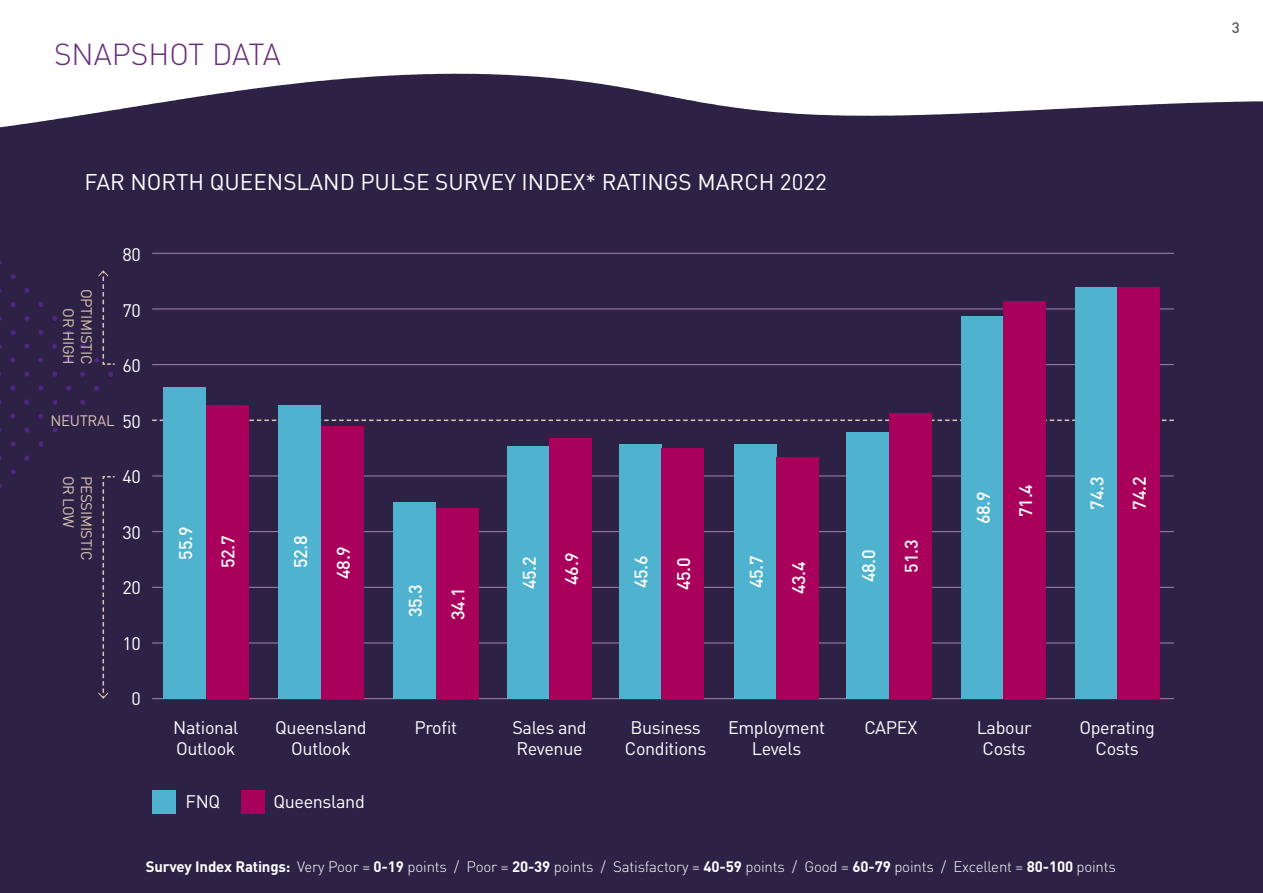
<style>
.page{position:relative;width:1263px;height:893px;background:#fff}
.page>*{position:absolute;margin:0;border:0;box-sizing:border-box;transform-origin:0 0}
.t1{font:300 30px "DIN";color:#682a7b}
.t2{font:22.5px "DIN";color:#fff}
.t3{font:18px/21.6px "DIN";letter-spacing:-.02em;color:#fff;text-align:center}
.t4{font:500 18px "DIN";letter-spacing:-.02em;color:#fff}
.t5{font:300 15px "DIN";letter-spacing:-.01em;color:#fff}
.t6{font:15px/18px "DIN";letter-spacing:-.02em;color:#dac6b3;text-align:right}
.t7{font:500 15px "DIN";color:#58595b}
.s1{font-weight:700}
</style>
<div class="page">
<div style="left:0;top:132px;width:1263px;height:761px;background:#2e2146"></div>
<svg style="left:11px;top:469px;width:5px;height:5px"></svg>
<svg style="left:11px;top:442px;width:5px;height:4px"></svg>
<svg style="left:24px;top:455px;width:5px;height:6px"></svg>
<svg style="left:10px;top:413px;width:5px;height:5px"></svg>
<svg style="left:24px;top:427px;width:6px;height:6px"></svg>
<svg style="left:38px;top:441px;width:5px;height:6px"></svg>
<svg style="left:10px;top:330px;width:6px;height:5px"></svg>
<svg style="left:10px;top:302px;width:5px;height:5px"></svg>
<svg style="left:25px;top:316px;width:5px;height:5px"></svg>
<svg style="left:11px;top:274px;width:5px;height:5px"></svg>
<svg style="left:25px;top:288px;width:4px;height:5px"></svg>
<svg style="left:39px;top:302px;width:5px;height:5px"></svg>
<svg style="left:10px;top:358px;width:6px;height:5px"></svg>
<svg style="left:24px;top:371px;width:5px;height:6px"></svg>
<svg style="left:38px;top:385px;width:6px;height:6px"></svg>
<svg style="left:10px;top:385px;width:6px;height:6px"></svg>
<svg style="left:24px;top:399px;width:5px;height:6px"></svg>
<svg style="left:38px;top:414px;width:5px;height:5px"></svg>
<svg style="left:53px;top:427px;width:5px;height:5px"></svg>
<svg style="left:53px;top:400px;width:5px;height:5px"></svg>
<svg style="left:66px;top:414px;width:5px;height:5px"></svg>
<svg style="left:24px;top:344px;width:5px;height:5px"></svg>
<svg style="left:38px;top:358px;width:5px;height:5px"></svg>
<svg style="left:52px;top:371px;width:5px;height:6px"></svg>
<svg style="left:66px;top:385px;width:6px;height:6px"></svg>
<svg style="left:80px;top:400px;width:5px;height:5px"></svg>
<svg style="left:38px;top:330px;width:5px;height:5px"></svg>
<svg style="left:52px;top:343px;width:5px;height:6px"></svg>
<svg style="left:66px;top:358px;width:5px;height:5px"></svg>
<svg style="left:80px;top:372px;width:6px;height:5px"></svg>
<svg style="left:94px;top:386px;width:6px;height:5px"></svg>
<svg style="left:52px;top:316px;width:6px;height:5px"></svg>
<svg style="left:66px;top:329px;width:5px;height:6px"></svg>
<svg style="left:80px;top:344px;width:5px;height:5px"></svg>
<svg style="left:108px;top:372px;width:5px;height:5px"></svg>
<hr style="left:152px;top:643px;width:1022px;height:1px;background:#a284ad">
<hr style="left:152px;top:587px;width:1022px;height:1px;background:#a284ad">
<hr style="left:152px;top:531px;width:1022px;height:1px;background:#a284ad">
<hr style="left:152px;top:476px;width:1022px;height:1px;background:#a284ad">
<svg style="left:152px;top:420px;width:1022px;height:1px"></svg>
<hr style="left:152px;top:309px;width:1022px;height:1px;background:#a284ad">
<hr style="left:152px;top:698px;width:1022px;height:1px;background:#a284ad">
<hr style="left:152px;top:364px;width:1022px;height:1px;background:#a284ad">
<hr style="left:152px;top:253px;width:1022px;height:1px;background:#a284ad">
<svg style="left:98px;top:476px;width:17px;height:223px"></svg>
<svg style="left:94px;top:270px;width:21px;height:95px"></svg>
<svg style="left:0;top:74px;width:1263px;height:58px;fill:#2e2146"></svg>
<div style="left:163px;top:387px;width:43px;height:312px;background:#4fb3cf"></div>
<div style="left:278px;top:405px;width:43px;height:294px;background:#4fb3cf"></div>
<div style="left:393px;top:502px;width:43px;height:197px;background:#4fb3cf"></div>
<div style="left:507px;top:446px;width:42px;height:253px;background:#4fb3cf"></div>
<div style="left:619px;top:445px;width:42px;height:254px;background:#4fb3cf"></div>
<div style="left:734px;top:445px;width:42px;height:254px;background:#4fb3cf"></div>
<div style="left:846px;top:432px;width:43px;height:267px;background:#4fb3cf"></div>
<div style="left:961px;top:317px;width:42px;height:382px;background:#4fb3cf"></div>
<div style="left:1075px;top:287px;width:42px;height:412px;background:#4fb3cf"></div>
<div style="left:206px;top:405px;width:42px;height:294px;background:#a8005b"></div>
<div style="left:321px;top:426px;width:42px;height:273px;background:#a8005b"></div>
<div style="left:436px;top:508px;width:42px;height:191px;background:#a8005b"></div>
<div style="left:549px;top:438px;width:43px;height:261px;background:#a8005b"></div>
<div style="left:661px;top:449px;width:43px;height:250px;background:#a8005b"></div>
<div style="left:776px;top:457px;width:43px;height:242px;background:#a8005b"></div>
<div style="left:1003px;top:302px;width:43px;height:397px;background:#a8005b"></div>
<div style="left:889px;top:413px;width:43px;height:286px;background:#a8005b"></div>
<div style="left:1117px;top:287px;width:43px;height:412px;background:#a8005b"></div>
<div style="left:152px;top:790px;width:24px;height:24px;background:#4fb3cf"></div>
<div style="left:241px;top:790px;width:24px;height:24px;background:#a8005b"></div>
<h1 class="t1" style="left:54px;top:36px;width:228px">SNAPSHOT DATA</h1>
<p class="t2" style="left:85px;top:168px;width:744px">FAR NORTH QUEENSLAND PULSE SURVEY INDEX* RATINGS MARCH 2022</p>
<p class="t6" style="left:96px;top:289px;width:78px;rotate:90deg">OPTIMISTIC<br>OR HIGH</p>
<p class="t3" style="left:123px;top:244px;width:20px">80</p>
<p class="t3" style="left:123px;top:299px;width:20px">70</p>
<p class="t3" style="left:123px;top:355px;width:20px">60</p>
<p class="t6" style="left:50px;top:411px;width:66px">NEUTRAL</p>
<p class="t3" style="left:123px;top:410px;width:20px">50</p>
<p class="t6" style="left:78px;top:476px;width:54px;rotate:90deg">OR LOW</p>
<p class="t6" style="left:96px;top:476px;width:86px;rotate:90deg">PESSIMISTIC</p>
<p class="t3" style="left:123px;top:466px;width:20px">40</p>
<p class="t3" style="left:123px;top:521px;width:20px">30</p>
<p class="t3" style="left:123px;top:577px;width:20px">20</p>
<p class="t3" style="left:123px;top:632px;width:20px">10</p>
<p class="t3" style="left:132px;top:688px;width:11px">0</p>
<p class="t4" style="left:174px;top:560px;width:34px;rotate:-90deg">55.9</p>
<p class="t4" style="left:289px;top:568px;width:34px;rotate:-90deg">52.8</p>
<p class="t4" style="left:217px;top:568px;width:34px;rotate:-90deg">52.7</p>
<p class="t4" style="left:332px;top:579px;width:34px;rotate:-90deg">48.9</p>
<p class="t4" style="left:404px;top:617px;width:34px;rotate:-90deg">35.3</p>
<p class="t4" style="left:446px;top:620px;width:34px;rotate:-90deg">34.1</p>
<p class="t4" style="left:518px;top:589px;width:34px;rotate:-90deg">45.2</p>
<p class="t4" style="left:629px;top:588px;width:34px;rotate:-90deg">45.6</p>
<p class="t4" style="left:745px;top:588px;width:34px;rotate:-90deg">45.7</p>
<p class="t4" style="left:857px;top:582px;width:34px;rotate:-90deg">48.0</p>
<p class="t4" style="left:560px;top:585px;width:34px;rotate:-90deg">46.9</p>
<p class="t4" style="left:672px;top:590px;width:34px;rotate:-90deg">45.0</p>
<p class="t4" style="left:787px;top:594px;width:34px;rotate:-90deg">43.4</p>
<p class="t4" style="left:900px;top:572px;width:34px;rotate:-90deg">51.3</p>
<p class="t4" style="left:972px;top:524px;width:34px;rotate:-90deg">68.9</p>
<p class="t4" style="left:1014px;top:517px;width:34px;rotate:-90deg">71.4</p>
<p class="t4" style="left:1085px;top:510px;width:34px;rotate:-90deg">74.3</p>
<p class="t4" style="left:1128px;top:510px;width:34px;rotate:-90deg">74.2</p>
<p class="t3" style="left:173px;top:716px;width:67px;text-align:left">National<br>Outlook</p>
<p class="t3" style="left:415px;top:716px;width:44px">Profit</p>
<p class="t3" style="left:512px;top:716px;width:76px;text-align:left">Sales and<br>Revenue</p>
<p class="t3" style="left:625px;top:716px;width:83px">Business<br>Conditions</p>
<p class="t3" style="left:728px;top:716px;width:99px">Employment<br>Levels</p>
<p class="t3" style="left:864px;top:716px;width:54px">CAPEX</p>
<p class="t3" style="left:977px;top:716px;width:57px">Labour<br>Costs</p>
<p class="t3" style="left:1079px;top:716px;width:77px">Operating<br>Costs</p>
<p class="t3" style="left:275px;top:716px;width:93px">Queensland<br>Outlook</p>
<p class="t3" style="left:186px;top:791px;width:36px">FNQ</p>
<p class="t3" style="left:273px;top:791px;width:93px">Queensland</p>
<p class="t5" style="left:146px;top:858px;width:972px"><span class="s1">Survey Index Ratings:</span> Very Poor = <span class="s1">0-19</span> points / Poor = <span class="s1">20-39</span> points / Satisfactory = <span class="s1">40-59</span> points / Good = <span class="s1">60-79</span> points / Excellent = <span class="s1">80-100</span> points</p>
<p class="t7" style="left:1232px;top:18px;width:9px">3</p>
</div>
